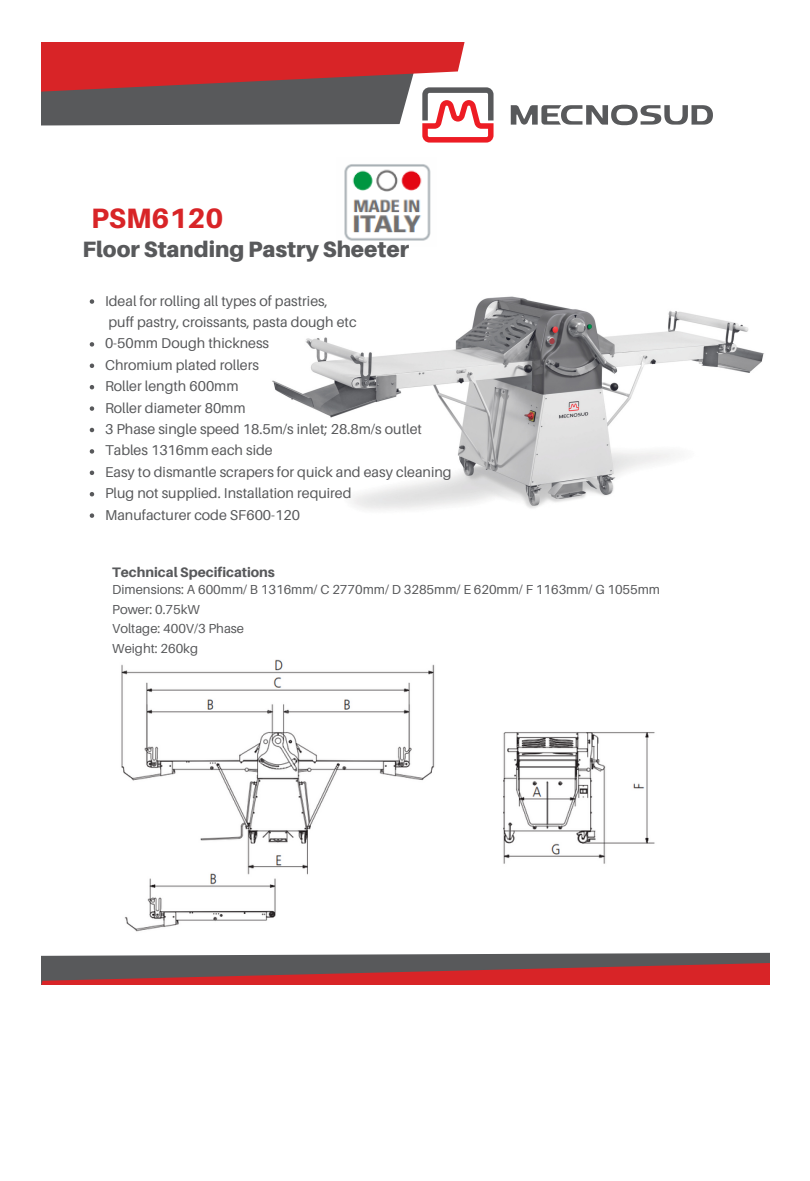
<style>
.page{position:relative;width:810px;height:1181px;background:#fff}
.page>*{position:absolute;margin:0;border:0;box-sizing:border-box;transform-origin:0 0}
.t1{font:800 28.05px "Aileron";color:#d82427}
.t2{font:900 22.2px "Aileron";color:#58595b}
.t3{font:14.25px "Aileron";color:#58595b}
.t4{font:800 13.8px "Aileron";color:#58595b}
.t5{font:13.05px "Aileron";color:#58595b}
</style>
<div class="page">
<svg style="left:42px;top:42px;width:469px;height:101px"></svg>
<svg style="left:42px;top:952px;width:728px;height:32px;background:#945153"></svg>
<svg style="left:422px;top:87px;width:72px;height:55px"></svg>
<svg style="left:511px;top:105px;width:202px;height:20px"></svg>
<img style="left:121px;top:660px;width:534px;height:272px">
<img style="left:272px;top:296px;width:492px;height:214px">
<img style="left:344px;top:164px;width:87px;height:77px">
<svg style="left:90px;top:299px;width:4px;height:5px"></svg>
<svg style="left:90px;top:342px;width:4px;height:4px"></svg>
<svg style="left:90px;top:363px;width:4px;height:5px"></svg>
<svg style="left:90px;top:385px;width:4px;height:4px"></svg>
<svg style="left:90px;top:406px;width:4px;height:5px"></svg>
<svg style="left:90px;top:428px;width:4px;height:4px"></svg>
<svg style="left:90px;top:449px;width:4px;height:4px"></svg>
<svg style="left:90px;top:470px;width:4px;height:5px"></svg>
<svg style="left:90px;top:492px;width:4px;height:4px"></svg>
<svg style="left:90px;top:513px;width:4px;height:5px"></svg>
<p class="t1" style="left:91px;top:201px;width:134px">PSM6120</p>
<p class="t2" style="left:83px;top:235px;width:328px">Floor Standing Pastry Sheeter</p>
<p class="t3" style="left:105px;top:292px;width:224px">Ideal for rolling all types of pastries,</p>
<p class="t3" style="left:105px;top:334px;width:166px">0-50mm Dough thickness</p>
<p class="t3" style="left:105px;top:356px;width:155px">Chromium plated rollers</p>
<p class="t3" style="left:105px;top:377px;width:135px">Roller length 600mm</p>
<p class="t3" style="left:105px;top:399px;width:142px">Roller diameter 80mm</p>
<p class="t3" style="left:105px;top:420px;width:318px">3 Phase single speed 18.5m/s inlet; 28.8m/s outlet</p>
<p class="t3" style="left:105px;top:441px;width:169px">Tables 1316mm each side</p>
<p class="t3" style="left:105px;top:463px;width:348px">Easy to dismantle scrapers for quick and easy cleaning</p>
<p class="t3" style="left:105px;top:484px;width:248px">Plug not supplied. Installation required</p>
<p class="t3" style="left:105px;top:506px;width:196px">Manufacturer code SF600-120</p>
<p class="t3" style="left:109px;top:313px;width:250px">puff pastry, croissants, pasta dough etc</p>
<p class="t4" style="left:112px;top:564px;width:164px">Technical Specifications</p>
<p class="t5" style="left:112px;top:581px;width:549px">Dimensions: A 600mm/ B 1316mm/ C 2770mm/ D 3285mm/ E 620mm/ F 1163mm/ G 1055mm</p>
<p class="t5" style="left:112px;top:601px;width:89px">Power: 0.75kW</p>
<p class="t5" style="left:112px;top:620px;width:133px">Voltage: 400V/3 Phase</p>
<p class="t5" style="left:112px;top:640px;width:87px">Weight: 260kg</p>
</div>
